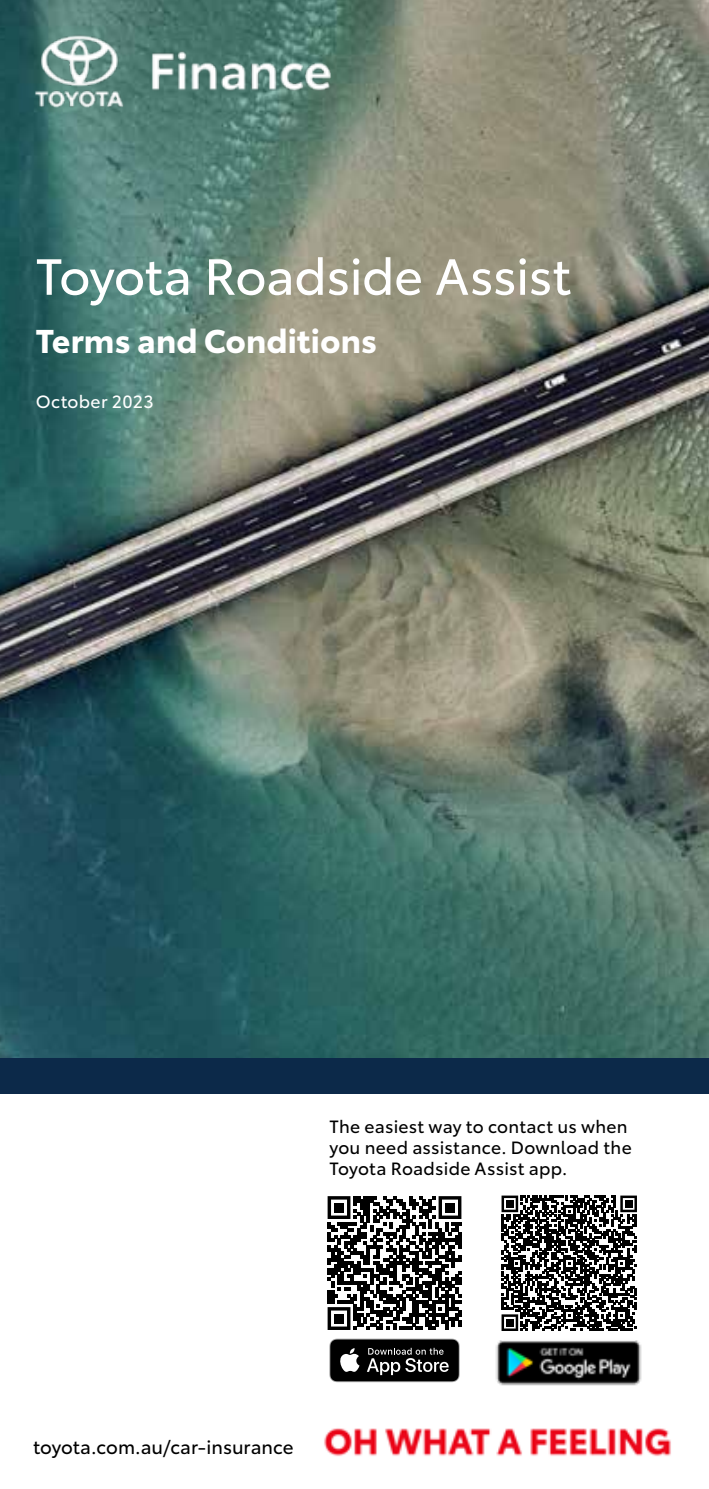
<style>
.page{position:relative;width:709px;height:1489px;background:#fff}
.page>*{position:absolute;margin:0;border:0;box-sizing:border-box;transform-origin:0 0}
.t1{font:50px "Toyota Type";letter-spacing:-.015em;color:#fff}
.t2{font:700 32.5px "Toyota Type";letter-spacing:.005em;color:#fff}
.t3{font:18.75px "Toyota Type";color:#000}
.t4{font:17.5px/21px "Toyota Type";letter-spacing:.015em;color:#000}
.t5{font:17.5px "Toyota Type";letter-spacing:.02em;color:#fff}
</style>
<div class="page">
<svg style="left:501px;top:1195px;width:136px;height:135px"></svg>
<div style="left:506px;top:1200px;width:7px;height:7px;background:#000"></div>
<div style="left:625px;top:1200px;width:7px;height:7px;background:#000"></div>
<div style="left:506px;top:1318px;width:7px;height:8px;background:#000"></div>
<svg style="left:327px;top:1196px;width:134px;height:133px"></svg>
<div style="left:334px;top:1202px;width:10px;height:10px;background:#000"></div>
<div style="left:445px;top:1202px;width:10px;height:10px;background:#000"></div>
<div style="left:334px;top:1313px;width:10px;height:10px;background:#000"></div>
<svg style="left:329px;top:1338px;width:131px;height:43px;background:#333"></svg>
<img style="left:495px;top:1330px;width:147px;height:56px">
<img style="left:0;top:0;width:709px;height:1058px">
<img style="left:21px;top:21px;width:324px;height:100px">
<img style="left:324px;top:1428px;width:347px;height:28px">
<div style="left:0;top:1058px;width:709px;height:35px;background:#0c2949"></div>
<h1 class="t1" style="left:36px;top:239px;width:536px">Toyota Roadside Assist</h1>
<h2 class="t2" style="left:36px;top:316px;width:342px">Terms and Conditions</h2>
<p class="t5" style="left:36px;top:388px;width:119px">October 2023</p>
<p class="t4" style="left:329px;top:1114px;width:304px">The easiest way to contact us when you need assistance. Download the<br>Toyota Roadside Assist app.</p>
<p class="t3" style="left:33px;top:1432px;width:262px">toyota.com.au/car-insurance</p>
</div>
